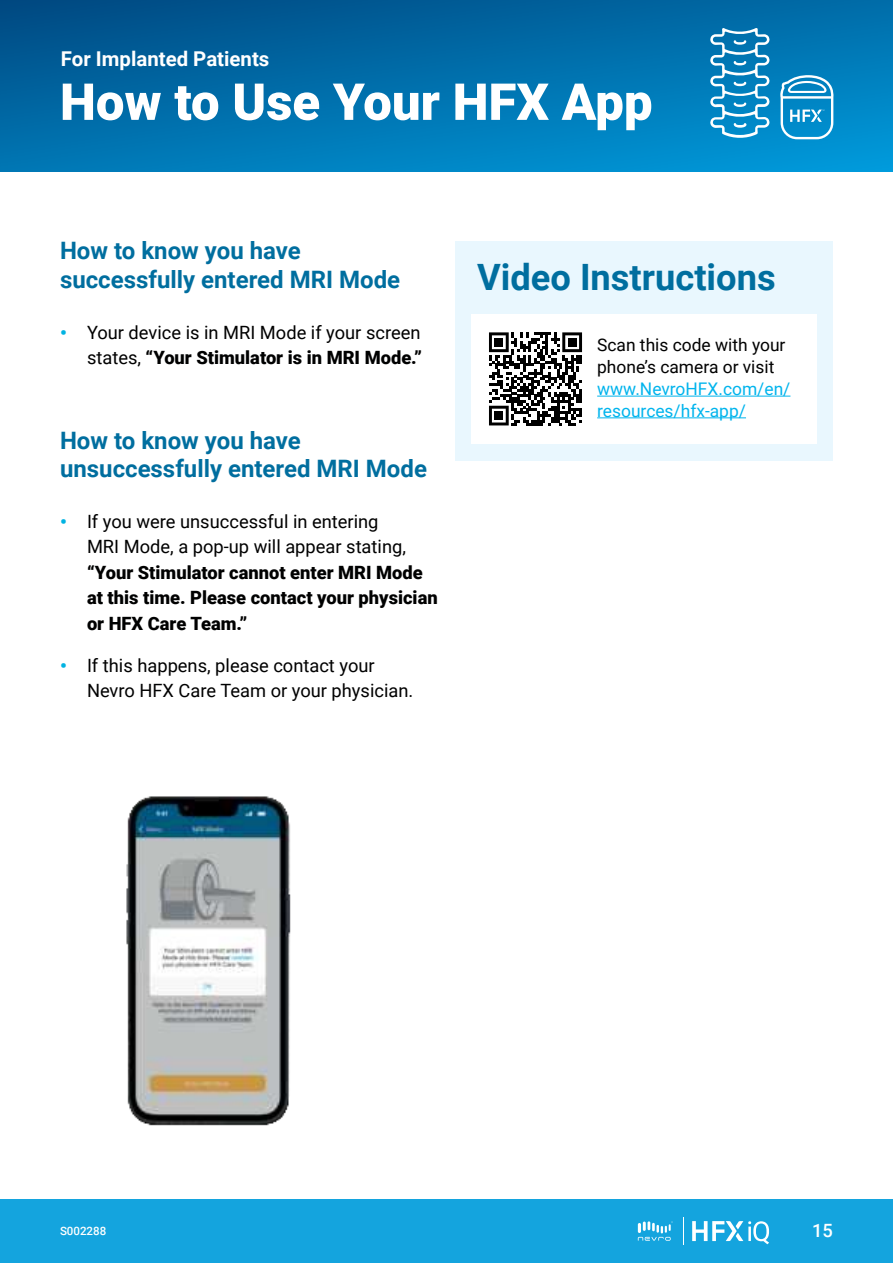
<style>
.page{position:relative;width:893px;height:1263px;background:#fff}
.page>*{position:absolute;margin:0;border:0;box-sizing:border-box;transform-origin:0 0}
.t1{font:900 51px "Roboto";color:#fff}
.t2{font:700 36.3px "Roboto";color:#006e9f}
.t3{font:700 24px/28.2px "Roboto";color:#006e9f}
.t4{font:700 20.4px "Roboto";color:#fff}
.t5{font:18.3px/25.5px "Roboto";color:#000101}
.t6{font:900 18.3px/25.5px "Roboto";color:#000101}
.t7{font:500 18.3px "Roboto";color:#fff}
.t8{font:17.4px/21.8px "Roboto";color:#000101}
.t9{font:17.4px/21.8px "Roboto";color:#00b4ed}
.t10{font:500 11.55px "Roboto";color:#fff}
.s1{font-weight:900;color:#00b3e2}
.s2{font-weight:900}
</style>
<div class="page">
<svg style="left:0;top:0;width:893px;height:171px;background:#0070ac"></svg>
<div style="left:0;top:1198px;width:893px;height:65px;background:#14a4de"></div>
<svg style="left:638px;top:1221px;width:35px;height:20px"></svg>
<svg style="left:683px;top:1217px;width:1px;height:28px"></svg>
<svg style="left:692px;top:1221px;width:77px;height:23px"></svg>
<div style="left:455px;top:241px;width:378px;height:219px;background:#e9f7fe"></div>
<div style="left:471px;top:314px;width:345px;height:130px;background:#fff"></div>
<hr style="left:597px;top:396px;width:193px;height:1px;background:#00b4ed">
<hr style="left:597px;top:417px;width:149px;height:1px;background:#00b4ed">
<img style="left:126px;top:796px;width:165px;height:330px">
<svg style="left:710px;top:28px;width:60px;height:111px"></svg>
<svg style="left:780px;top:75px;width:54px;height:64px"></svg>
<svg style="left:489px;top:332px;width:93px;height:93px"></svg>
<div style="left:495px;top:338px;width:8px;height:8px;background:#000"></div>
<div style="left:568px;top:338px;width:8px;height:8px;background:#000"></div>
<div style="left:495px;top:411px;width:8px;height:9px;background:#000"></div>
<p class="t4" style="left:61px;top:50px;width:210px">For Implanted Patients</p>
<h1 class="t1" style="left:60px;top:81px;width:594px">How to Use Your HFX App</h1>
<h3 class="t3" style="left:60px;top:238px;width:342px">How to know you have successfully entered MRI Mode</h3>
<p class="t5" style="left:60px;top:320px;width:364px;text-align:right"><span class="s1">•</span> Your device is in MRI Mode if your screen states, <span class="s2">“Your Stimulator is in MRI Mode.”</span></p>
<h3 class="t3" style="left:60px;top:428px;width:369px">How to know you have unsuccessfully entered MRI Mode</h3>
<p class="t5" style="left:87px;top:510px;width:320px;text-indent:-27px"><span class="s1">•</span> If you were unsuccessful in entering<br>MRI Mode, a pop-up will appear stating,</p>
<p class="t6" style="left:87px;top:561px;width:352px">“Your Stimulator cannot enter MRI Mode at this time. Please contact your physician or HFX Care Team.”</p>
<p class="t5" style="left:87px;top:654px;width:328px;text-indent:-27px"><span class="s1">•</span> If this happens, please contact your<br>Nevro HFX Care Team or your physician.</p>
<h2 class="t2" style="left:477px;top:261px;width:300px">Video Instructions</h2>
<p class="t8" style="left:597px;top:335px;width:190px">Scan this code with your phone’s camera or visit</p>
<p class="t9" style="left:597px;top:379px;width:195px">www.NevroHFX.com/en/ resources/hfx-app/</p>
<p class="t10" style="left:60px;top:1226px;width:48px">S002288</p>
<p class="t7" style="left:812px;top:1223px;width:22px">15</p>
</div>
